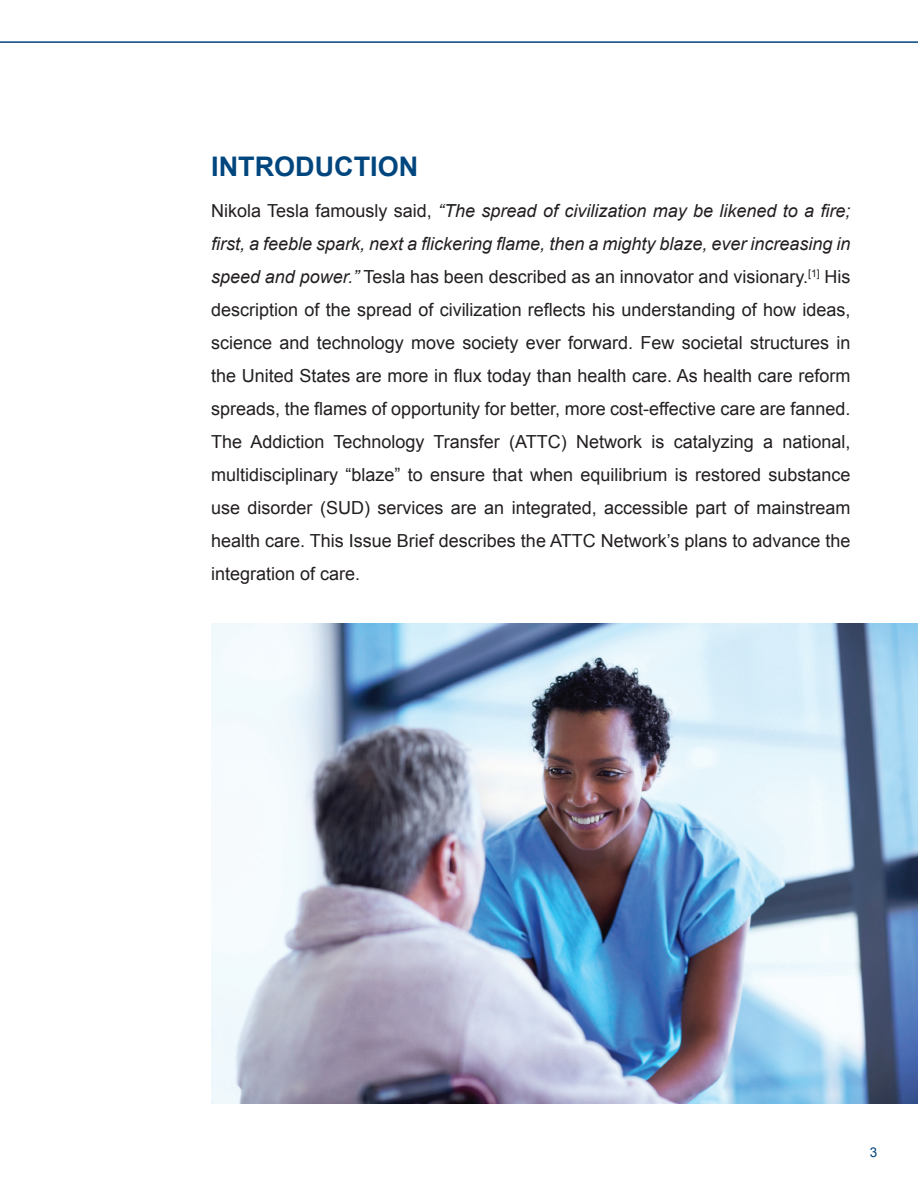
<style>
.page{position:relative;width:918px;height:1188px;background:#fff}
.page>*{position:absolute;margin:0;border:0;box-sizing:border-box;transform-origin:0 0}
.Subhead-Blue{font:700 27px "Arial";color:#00467e}
.Body_Copy{font:18px/33px "Arial";color:#231f20;text-align:justify}
.Subhead-Blue-2{font:13.5px "Arial";color:#00467e}
.s1{font-style:italic}
</style>
<div class="page">
<hr style="left:0;top:41px;width:918px;height:2px;background:#00467e">
<img style="left:211px;top:624px;width:707px;height:479px">
<p class="Subhead-Blue" style="left:211px;top:149px;width:208px">INTRODUCTION</p>
<p class="Body_Copy" style="left:211px;top:195px;width:641px">Nikola Tesla famously said, <span class="s1">“The spread of civilization may be likened to a fire; first, a feeble spark, next a flickering flame, then a mighty blaze, ever increasing in speed and power.”</span> Tesla has been described as an innovator and visionary.<sup>[1]</sup> His description of the spread of civilization reflects his understanding of how ideas, science and technology move society ever forward. Few societal structures in the United States are more in flux today than health care. As health care reform spreads, the flames of opportunity for better, more cost-effective care are fanned.<br>The Addiction Technology Transfer (ATTC) Network is catalyzing a national, multidisciplinary “blaze” to ensure that when equilibrium is restored substance use disorder (SUD) services are an integrated, accessible part of mainstream health care. This Issue Brief describes the ATTC Network’s plans to advance the integration of care.</p>
<p class="Subhead-Blue-2" style="left:870px;top:1144px;width:9px">3</p>
</div>
